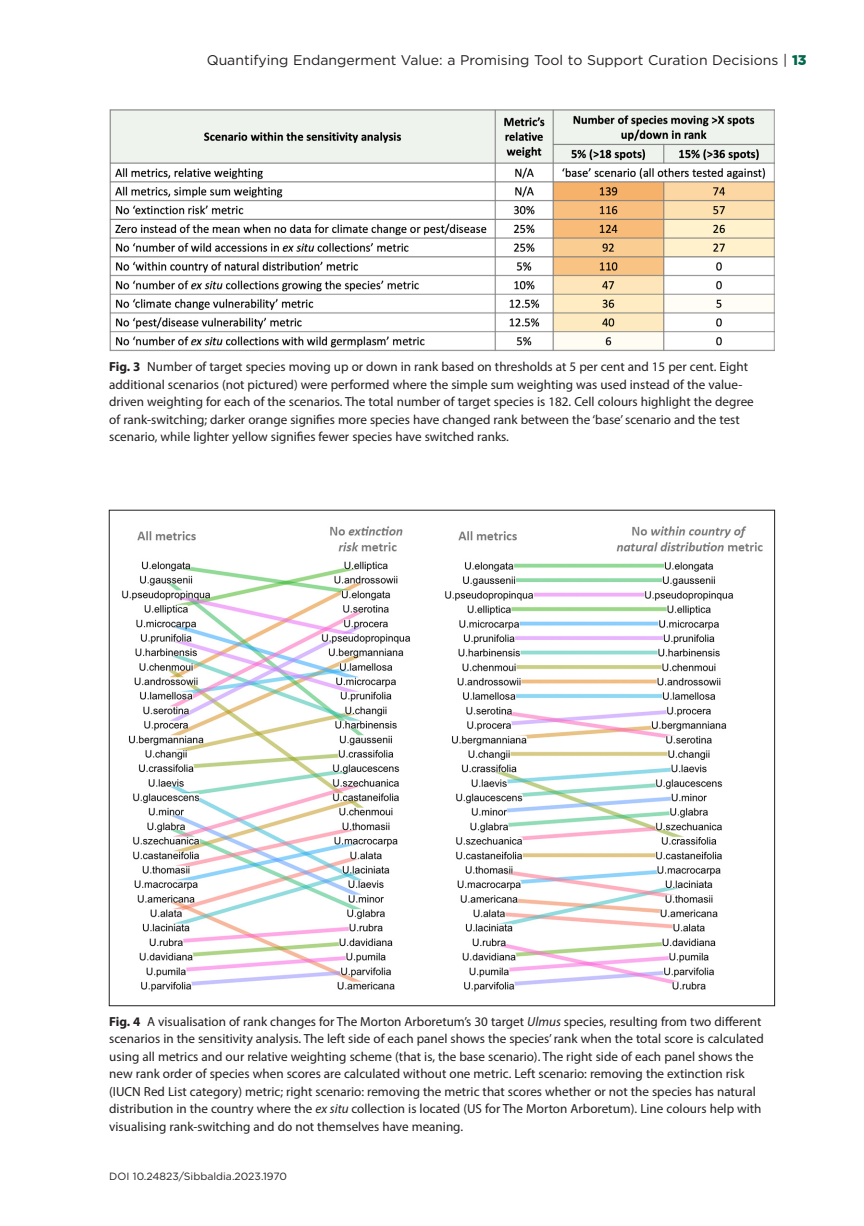
<style>
.page{position:relative;width:864px;height:1226px;background:#fff}
.page>*{position:absolute;margin:0;border:0;box-sizing:border-box;transform-origin:0 0}
.t1{font:14px "Gotham";color:#231f20}
.captions{font:13.12px/17.5px "Myriad Pro";color:#231f20}
.t2{font:10.5px "Gotham";color:#231f20}
.s1{font-weight:900;color:#01674d}
.s2{font-weight:700}
.s3{font-style:italic}
</style>
<div class="page">
<img style="left:109px;top:109px;width:665px;height:242px">
<img style="left:122px;top:526px;width:641px;height:465px">
<p class="t1" style="left:207px;top:51px;width:601px">Quantifying Endangerment Value: a Promising Tool to Support Curation Decisions | <span class="s1">13</span></p>
<p class="captions" style="left:109px;top:358px;width:645px"><span class="s2">Fig. 3</span> Number of target species moving up or down in rank based on thresholds at 5 per cent and 15 per cent. Eight additional scenarios (not pictured) were performed where the simple sum weighting was used instead of the value&shy;driven weighting for each of the scenarios. The total number of target species is 182. Cell colours highlight the degree of rank-switching; darker orange signifies more species have changed rank between the ‘base’ scenario and the test scenario, while lighter yellow signifies fewer species have switched ranks.</p>
<p class="captions" style="left:109px;top:1012px;width:655px"><span class="s2">Fig. 4</span> A visualisation of rank changes for The Morton Arboretum’s 30 target <span class="s3">Ulmus</span> species, resulting from two different scenarios in the sensitivity analysis. The left side of each panel shows the species’ rank when the total score is calculated using all metrics and our relative weighting scheme (that is, the base scenario). The right side of each panel shows the new rank order of species when scores are calculated without one metric. Left scenario: removing the extinction risk (IUCN Red List category) metric; right scenario: removing the metric that scores whether or not the species has natural distribution in the country where the <span class="s3">ex situ</span> collection is located (US for The Morton Arboretum). Line colours help with visualising rank-switching and do not themselves have meaning.</p>
<p class="t2" style="left:109px;top:1169px;width:179px">DOI 10.24823/Sibbaldia.2023.1970</p>
</div>
